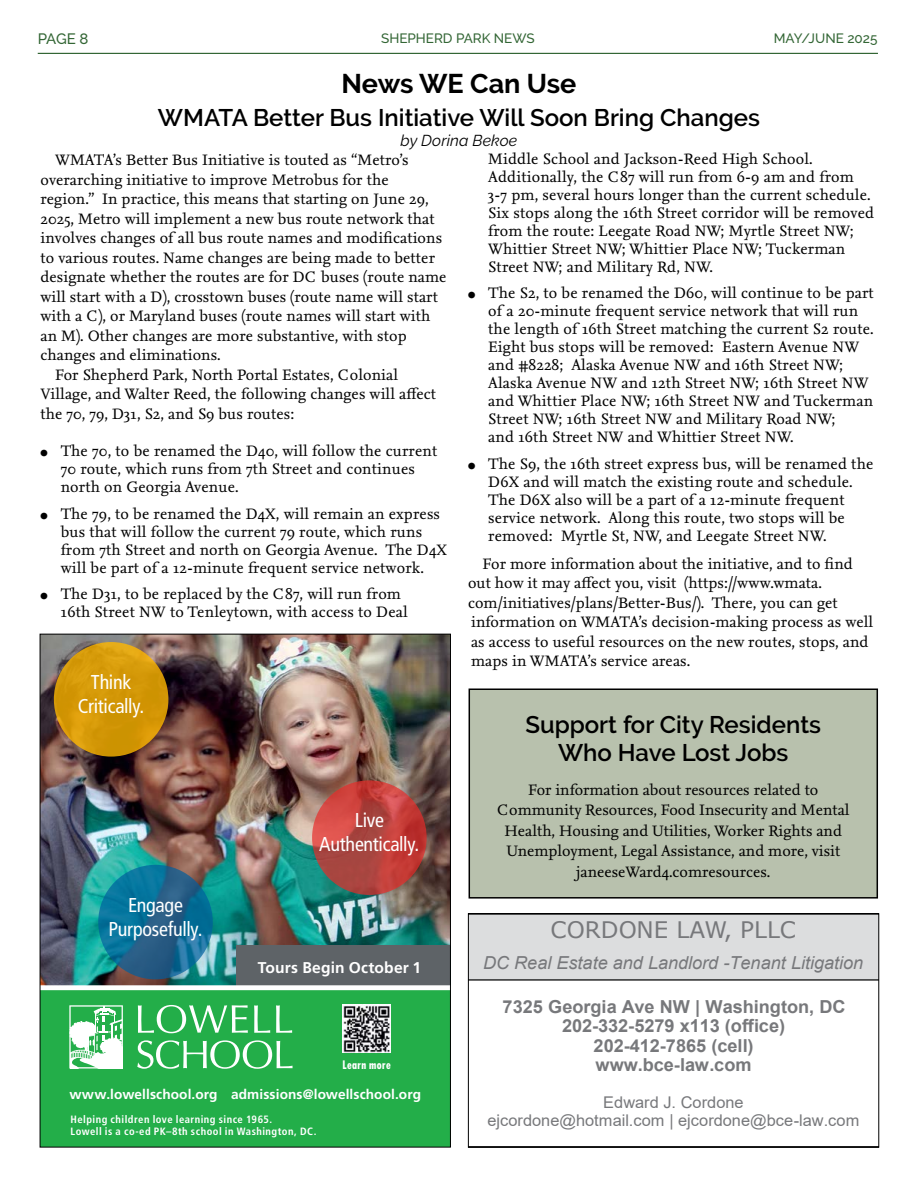
<style>
.page{position:relative;width:918px;height:1188px;background:#fff}
.page>*{position:absolute;margin:0;border:0;box-sizing:border-box;transform-origin:0 0}
.article_header{font:700 27px "Raleway";letter-spacing:-.005em;color:#000}
.Article_subhead_large_w_byline{font:600 24px "Raleway";color:#000}
.article_subhead_large{font:600 24px/28px "Raleway";color:#000;text-align:center}
.t1{font:22.8px "Verdana";color:#77787b}
.t2{font:condensed 20.1px/24px "Frutiger LT Std";letter-spacing:-.015em;color:#fff;text-align:center}
.t3{font:700 18px "Arial";letter-spacing:-.005em;color:#77787b}
.t4{font:700 17.85px/19.2px "Arial";color:#77787b}
.t5{font:italic 17.85px "Arial";color:#77787b}
.t6{font:16.2px/17.7px "Arial";color:#77787b;text-align:center}
.article_body{font:15.75px/18px "Nexus Serif Pro";letter-spacing:.01em;color:#000}
.article_body_no_indent{font:15.75px/20.5px "Nexus Serif Pro";color:#000;text-align:center}
.byline{font:italic 15.75px "Raleway";letter-spacing:.005em;color:#000}
.t7{font:700 15.6px "Frutiger LT Std";letter-spacing:.01em;color:#fff}
.t8{font:500 15px "Raleway";color:#336635}
.t9{font:700 13.65px "Frutiger LT Std";letter-spacing:.005em;color:#fff}
.t10{font:500 13.5px "Raleway";color:#336635}
.t11{font:700 condensed 11.4px "Futura Std";letter-spacing:.03em;color:#fff}
.t12{font:700 condensed 10.65px/12.1px "Frutiger LT Std";letter-spacing:.045em;color:#fff}
.s1{font-size:13.5px}
</style>
<div class="page">
<hr style="left:38px;top:53px;width:840px;height:1px;background:#336635">
<div style="left:469px;top:689px;width:408px;height:209px;background:#b8c1ad"></div>
<div style="left:469px;top:688px;width:409px;height:211px;border:2px solid #000"></div>
<div style="left:40px;top:988px;width:410px;height:159px;background:#23ae49"></div>
<img style="left:42px;top:636px;width:407px;height:349px">
<div style="left:236px;top:945px;width:214px;height:45px;background:#5e6367"></div>
<div style="left:40px;top:985px;width:410px;height:5px;background:#fff"></div>
<svg style="left:276px;top:1005px;width:16px;height:28px"></svg>
<svg style="left:137px;top:1040px;width:156px;height:29px"></svg>
<svg style="left:254px;top:1005px;width:16px;height:28px"></svg>
<svg style="left:138px;top:1005px;width:110px;height:28px"></svg>
<svg style="left:69px;top:1005px;width:54px;height:64px"></svg>
<img style="left:343px;top:1005px;width:47px;height:47px">
<svg style="left:54px;top:642px;width:114px;height:115px;background:#d49807"></svg>
<svg style="left:312px;top:780px;width:115px;height:115px;background:#bc433e"></svg>
<svg style="left:98px;top:865px;width:115px;height:114px;background:#156992"></svg>
<div style="left:470px;top:915px;width:407px;height:64px;background:#dcddde"></div>
<hr style="left:468px;top:979px;width:411px;height:2px;background:#000">
<div style="left:468px;top:913px;width:411px;height:235px;border:1px solid #000"></div>
<p class="t8" style="left:38px;top:30px;width:52px">PAGE 8</p>
<p class="t10" style="left:381px;top:30px;width:155px">SHEPHERD PARK NEWS</p>
<p class="t10" style="left:774px;top:30px;width:105px">MAY/JUNE 2025</p>
<p class="article_header" style="left:342px;top:68px;width:236px">News WE Can Use</p>
<p class="Article_subhead_large_w_byline" style="left:158px;top:104px;width:604px">WMATA Better Bus Initiative Will Soon Bring Changes</p>
<p class="byline" style="left:401px;top:131px;width:118px">by Dorina Bekoe</p>
<p class="article_body" style="left:40px;top:149px;width:408px;line-height:19.5px;text-indent:15px">WMATA’s Better Bus Initiative is touted as “Metro’s overarching initiative to improve Metrobus for the region.” In practice, this means that starting on June 29, 2025, Metro will implement a new bus route network that involves changes of all bus route names and modifications to various routes. Name changes are being made to better designate whether the routes are for DC buses (route name will start with a D), crosstown buses (route name will start with a C), or Maryland buses (route names will start with an M). Other changes are more substantive, with stop changes and eliminations.</p>
<p class="article_body" style="left:40px;top:364px;width:397px;line-height:19.5px;text-indent:15px">For Shepherd Park, North Portal Estates, Colonial<br>Village, and Walter Reed, the following changes will affect the 70, 79, D31, S2, and S9 bus routes:</p>
<p class="article_body" style="left:61px;top:441px;width:378px;text-indent:-20px"><span class="s1">●</span> The 70, to be renamed the D40, will follow the current<br>70 route, which runs from 7th Street and continues north on Georgia Avenue.</p>
<p class="article_body" style="left:61px;top:504px;width:388px;text-indent:-20px"><span class="s1">●</span> The 79, to be renamed the D4X, will remain an express bus that will follow the current 79 route, which runs from 7th Street and north on Georgia Avenue. The D4X will be part of a 12-minute frequent service network.</p>
<p class="article_body" style="left:61px;top:584px;width:349px;text-indent:-20px"><span class="s1">●</span> The D31, to be replaced by the C87, will run from<br>16th Street NW to Tenleytown, with access to Deal</p>
<p class="article_body" style="left:488px;top:149px;width:387px">Middle School and Jackson-Reed High School.<br>Additionally, the C87 will run from 6-9 am and from 3-7 pm, several hours longer than the current schedule.<br>Six stops along the 16th Street corridor will be removed from the route: Leegate Road NW; Myrtle Street NW; Whittier Street NW; Whittier Place NW; Tuckerman Street NW; and Military Rd, NW.</p>
<p class="article_body" style="left:488px;top:283px;width:387px;text-indent:-20px"><span class="s1">●</span> The S2, to be renamed the D60, will continue to be part of a 20-minute frequent service network that will run the length of 16th Street matching the current S2 route.<br>Eight bus stops will be removed: Eastern Avenue NW and #8228; Alaska Avenue NW and 16th Street NW; Alaska Avenue NW and 12th Street NW; 16th Street NW and Whittier Place NW; 16th Street NW and Tuckerman Street NW; 16th Street NW and Military Road NW;<br>and 16th Street NW and Whittier Street NW.</p>
<p class="article_body" style="left:488px;top:454px;width:387px;text-indent:-20px"><span class="s1">●</span> The S9, the 16th street express bus, will be renamed the D6X and will match the existing route and schedule.<br>The D6X also will be a part of a 12-minute frequent service network. Along this route, two stops will be removed: Myrtle St, NW, and Leegate Street NW.</p>
<p class="article_body" style="left:468px;top:553px;width:407px;line-height:19.5px;text-indent:15px">For more information about the initiative, and to find out how it may affect you, visit (https://www.wmata. com/initiatives/plans/Better-Bus/). There, you can get information on WMATA’s decision-making process as well as access to useful resources on the new routes, stops, and maps in WMATA’s service areas.</p>
<p class="t2" style="left:78px;top:670px;width:68px">Think<br>Critically.</p>
<p class="t2" style="left:108px;top:893px;width:96px">Engage<br>Purposefully.</p>
<p class="t2" style="left:319px;top:809px;width:102px">Live<br>Authentically.</p>
<p class="t7" style="left:258px;top:958px;width:165px">Tours Begin October 1</p>
<p class="t11" style="left:343px;top:1057px;width:50px">Learn more</p>
<p class="t9" style="left:69px;top:1086px;width:353px">www.lowellschool.org admissions@lowellschool.org</p>
<p class="t12" style="left:71px;top:1113px;width:248px">Helping children love learning since 1965.<br>Lowell is a co-ed PK–8th school in Washington, DC.</p>
<p class="article_subhead_large" style="left:525px;top:710px;width:297px">Support for City Residents<br>Who Have Lost Jobs</p>
<p class="article_body_no_indent" style="left:497px;top:779px;width:354px">For information about resources related to Community Resources, Food Insecurity and Mental Health, Housing and Utilities, Worker Rights and Unemployment, Legal Assistance, and more, visit janeeseWard4.comresources.</p>
<p class="t1" style="left:551px;top:915px;width:247px">CORDONE LAW, PLLC</p>
<p class="t5" style="left:483px;top:951px;width:382px">DC Real Estate and Landlord -Tenant Litigation</p>
<p class="t4" style="left:503px;top:997px;width:345px">7325 Georgia Ave NW | Washington, DC</p>
<p class="t3" style="left:562px;top:1013px;width:225px">202-332-5279 x113 (office)</p>
<p class="t4" style="left:594px;top:1036px;width:162px">202-412-7865 (cell) www.bce-law.com</p>
<p class="t6" style="left:487px;top:1094px;width:373px">Edward J. Cordone<br>ejcordone@hotmail.com | ejcordone@bce-law.com</p>
</div>
